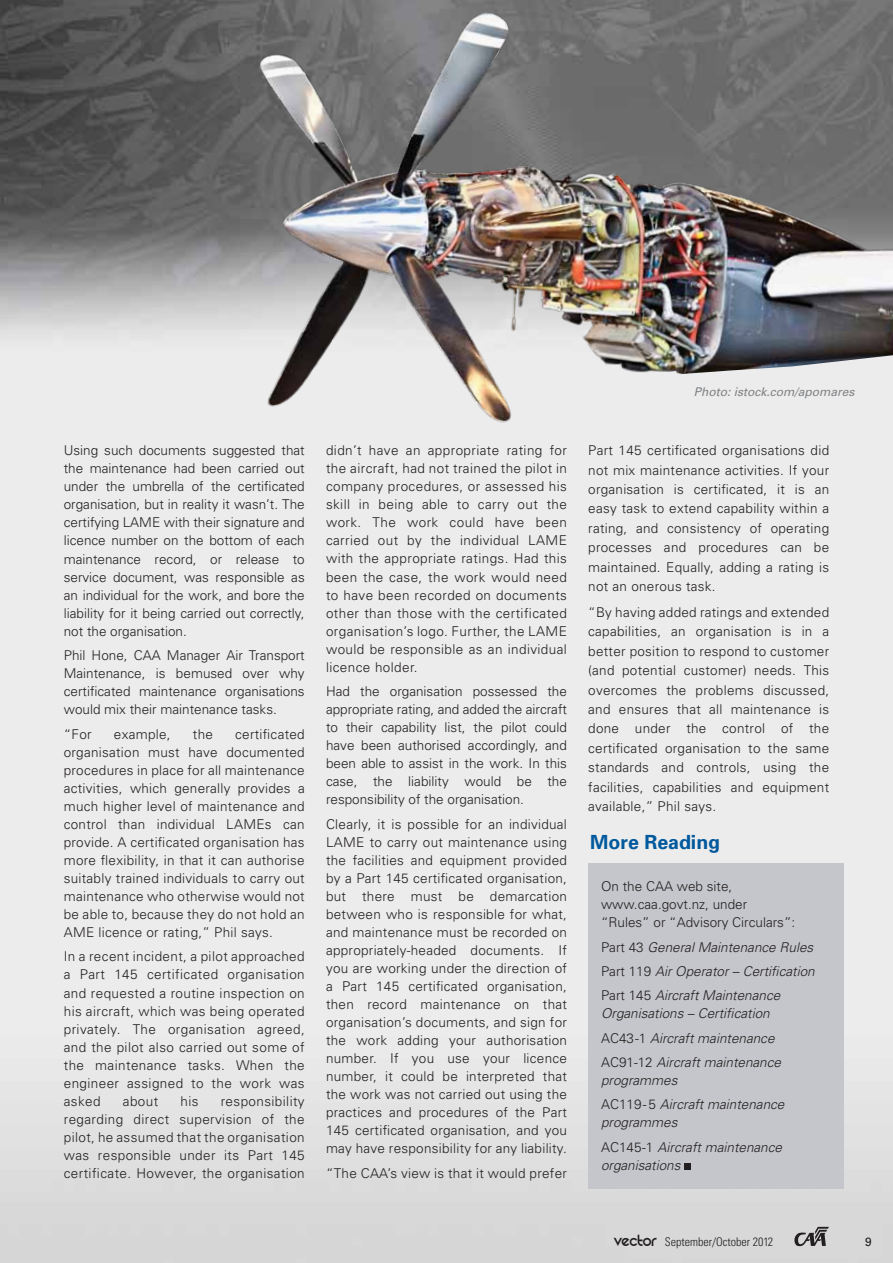
<style>
.page{position:relative;width:893px;height:1263px;background:#fff}
.page>*{position:absolute;margin:0;border:0;box-sizing:border-box;transform-origin:0 0}
.t1{font:700 19.5px "Univers";color:#00599d}
.t2{font:300 13.5px/18px "Univers";letter-spacing:.02em;color:#231f20;text-align:justify}
.t3{font:italic 300 13.5px/24.5px "Univers";color:#231f20}
.t4{font:300 13.5px/18px "Univers";color:#231f20}
.t5{font:300 condensed 12px "Univers";color:#231f20}
.t6{font:italic 12px "Univers";color:#808285}
.t7{font:12px "Univers";color:#231f20}
.s1{font-style:normal}
.s2{font-family:"REZ";font-weight:400;font-stretch:normal;font-size:18px}
</style>
<div class="page">
<img style="left:0;top:0;width:893px;height:1263px">
<img style="left:248px;top:5px;width:645px;height:431px">
<div style="left:588px;top:863px;width:256px;height:326px;background:#c4c6cb"></div>
<div style="left:684px;top:1163px;width:7px;height:7px;background:#231f20"></div>
<svg style="left:794px;top:1227px;width:35px;height:19px"></svg>
<p class="t2" style="left:64px;top:441px;width:242px">Using such documents suggested that the maintenance had been carried out under the umbrella of the certificated organisation, but in reality it wasn’t. The certifying LAME with their signature and licence number on the bottom of each maintenance record, or release to service document, was responsible as an individual for the work, and bore the liability for it being carried out correctly, not the organisation.</p>
<p class="t2" style="left:64px;top:646px;width:242px">Phil Hone, CAA Manager Air Transport Maintenance, is bemused over why certificated maintenance organisations would mix their maintenance tasks.</p>
<p class="t2" style="left:64px;top:724px;width:29px">“For</p>
<p class="t2" style="left:114px;top:724px;width:58px">example,</p>
<p class="t2" style="left:193px;top:724px;width:22px">the</p>
<p class="t2" style="left:64px;top:724px;width:242px;text-indent:171px">certificated organisation must have documented procedures in place for all maintenance activities, which generally provides a much higher level of maintenance and control than individual LAMEs can provide. A certificated organisation has more flexibility, in that it can authorise suitably trained individuals to carry out maintenance who otherwise would not be able to, because they do not hold an AME licence or rating,” Phil says.</p>
<p class="t2" style="left:64px;top:947px;width:242px">In a recent incident, a pilot approached a Part 145 certificated organisation and requested a routine inspection on his aircraft, which was being operated privately. The organisation agreed, and the pilot also carried out some of the maintenance tasks. When the engineer assigned to the work was asked</p>
<p class="t2" style="left:64px;top:1091px;width:242px;text-indent:157px">responsibility regarding direct supervision of the pilot, he assumed that the organisation was responsible under its Part 145 certificate. However, the organisation</p>
<p class="t2" style="left:123px;top:1091px;width:37px">about</p>
<p class="t2" style="left:180px;top:1091px;width:20px">his</p>
<p class="t2" style="left:326px;top:441px;width:242px">didn’t have an appropriate rating for the aircraft, had not trained the pilot in company procedures, or assessed his skill in being able to carry out the work. The work could have been carried out by the individual LAME with the appropriate ratings. Had this been the case, the work would need to have been recorded on documents other than those with the certificated organisation’s logo. Further, the LAME would be responsible as an individual licence holder.</p>
<p class="t2" style="left:326px;top:682px;width:242px">Had the organisation possessed the appropriate rating, and added the aircraft to their capability list, the pilot could have been authorised accordingly, and been able to assist in the work. In this case, the liability would be the responsibility of the organisation.</p>
<p class="t2" style="left:326px;top:814px;width:242px">Clearly, it is possible for an individual LAME to carry out maintenance using the facilities and equipment provided by a Part 145 certificated organisation, but there must be demarcation between who is responsible for what, and maintenance must be recorded on appropriately-headed documents. If you are working under the direction of a Part 145 certificated organisation, then record maintenance on that organisation’s documents, and sign for the work adding your authorisation number. If you use your licence number, it could be interpreted that the work was not carried out using the practices and procedures of the Part 145 certificated organisation, and you may have responsibility for any liability.</p>
<p class="t2" style="left:326px;top:1164px;width:242px">“The CAA’s view is that it would prefer</p>
<p class="t6" style="left:694px;top:385px;width:162px">Photo: istock.com/apomares</p>
<p class="t2" style="left:588px;top:440px;width:242px;line-height:19.4px">Part 145 certificated organisations did not mix maintenance activities. If your organisation is certificated, it is an easy task to extend capability within a rating, and consistency of operating processes and procedures can be maintained. Equally, adding a rating is not an onerous task.</p>
<p class="t2" style="left:588px;top:602px;width:242px;line-height:19.4px">“By having added ratings and extended capabilities, an organisation is in a better position to respond to customer (and potential customer) needs. This overcomes the problems discussed, and ensures that all maintenance is done under the control of the certificated organisation to the same standards and controls, using the facilities, capabilities and equipment available,” Phil says.</p>
<h1 class="t1" style="left:590px;top:830px;width:132px">More Reading</h1>
<p class="t4" style="left:601px;top:877px;width:196px">On the CAA web site, www.caa.govt.nz, under “Rules” or “Advisory Circulars”:</p>
<p class="t3" style="left:601px;top:934px;width:215px;text-align:justify"><span class="s1">Part 43</span> General Maintenance Rules <span class="s1">Part 119</span> Air Operator – Certification <span class="s1">Part 145</span> Aircraft Maintenance</p>
<p class="t3" style="left:601px;top:1001px;width:182px">Organisations – Certification<br><span class="s1">AC43-1</span> Aircraft maintenance<br><span class="s1">AC91-12</span> Aircraft maintenance</p>
<p class="t3" style="left:601px;top:1068px;width:185px">programmes<br><span class="s1">AC119- 5</span> Aircraft maintenance</p>
<p class="t3" style="left:601px;top:1110px;width:183px">programmes<br><span class="s1">AC145-1</span> Aircraft maintenance</p>
<p class="t3" style="left:601px;top:1152px;width:81px">organisations</p>
<p class="t5" style="left:614px;top:1235px;width:161px"><span class="s2">vector</span> September/October 2012</p>
<p class="t7" style="left:865px;top:1234px;width:8px">9</p>
</div>
